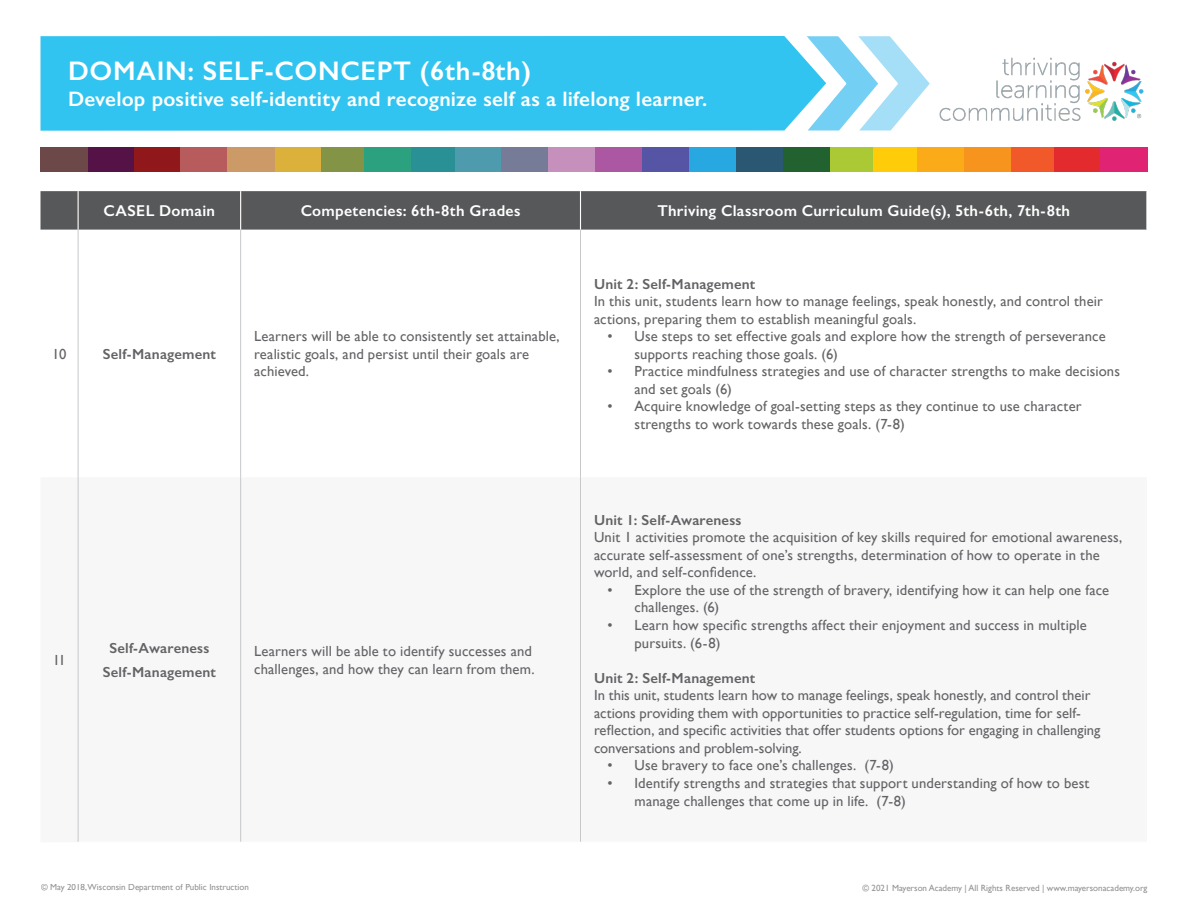
<style>
.page{position:relative;width:1188px;height:918px;background:#fff}
.page>*{position:absolute;margin:0;border:0;box-sizing:border-box;transform-origin:0 0}
.t1{font:600 27px "Gill Sans";letter-spacing:.025em;color:#fff}
.Standard_copy{font:600 21px "Gill Sans";letter-spacing:.01em;color:#fff}
.Standard_copy-2{font:600 15.75px "Gill Sans";letter-spacing:.02em;color:#fff}
.Standard_copy-3{font:14.7px/17.5px "Gill Sans";letter-spacing:.01em;color:#636366}
.Standard_copy-4{font:600 14.7px "Gill Sans";letter-spacing:.015em;color:#636366}
.t2{font:9px "Gill Sans";color:#636366}
</style>
<div class="page">
<div style="left:40px;top:191px;width:1106px;height:39px;background:#57585a"></div>
<hr style="left:240px;top:230px;width:1px;height:247px;background:#c7c8ca">
<hr style="left:580px;top:230px;width:1px;height:247px;background:#c7c8ca">
<hr style="left:240px;top:477px;width:1px;height:365px;background:#c7c8ca">
<hr style="left:580px;top:477px;width:1px;height:365px;background:#c7c8ca">
<hr style="left:78px;top:230px;width:1px;height:247px;background:#c7c8ca">
<hr style="left:78px;top:477px;width:1px;height:365px;background:#c7c8ca">
<hr style="left:78px;top:191px;width:1px;height:39px;background:#fff">
<hr style="left:240px;top:191px;width:1px;height:39px;background:#fff">
<hr style="left:580px;top:191px;width:1px;height:39px;background:#fff">
<div style="left:320px;top:148px;width:44px;height:24px;background:#839446"></div>
<div style="left:830px;top:148px;width:43px;height:24px;background:#aac934"></div>
<div style="left:873px;top:148px;width:44px;height:24px;background:#fecc08"></div>
<div style="left:1011px;top:148px;width:43px;height:24px;background:#f1592b"></div>
<div style="left:87px;top:148px;width:48px;height:24px;background:#541246"></div>
<div style="left:963px;top:148px;width:48px;height:24px;background:#f7941d"></div>
<div style="left:642px;top:148px;width:47px;height:24px;background:#5655a5"></div>
<div style="left:548px;top:148px;width:48px;height:24px;background:#c690bc"></div>
<div style="left:596px;top:148px;width:46px;height:24px;background:#ac57a1"></div>
<div style="left:410px;top:148px;width:46px;height:24px;background:#299096"></div>
<div style="left:917px;top:148px;width:46px;height:24px;background:#fbab18"></div>
<div style="left:274px;top:148px;width:46px;height:24px;background:#dcb13b"></div>
<div style="left:135px;top:148px;width:46px;height:24px;background:#90181b"></div>
<div style="left:181px;top:148px;width:46px;height:24px;background:#b85b5c"></div>
<div style="left:455px;top:148px;width:47px;height:24px;background:#4d9bad"></div>
<div style="left:1054px;top:148px;width:46px;height:24px;background:#e32b2d"></div>
<div style="left:227px;top:148px;width:47px;height:24px;background:#cc9a67"></div>
<div style="left:689px;top:148px;width:47px;height:24px;background:#28a8e0"></div>
<div style="left:40px;top:148px;width:48px;height:24px;background:#6c4848"></div>
<div style="left:736px;top:148px;width:47px;height:24px;background:#2a5772"></div>
<div style="left:364px;top:148px;width:46px;height:24px;background:#2ba17f"></div>
<div style="left:783px;top:148px;width:47px;height:24px;background:#226231"></div>
<div style="left:1100px;top:148px;width:48px;height:24px;background:#e12374"></div>
<div style="left:502px;top:148px;width:46px;height:24px;background:#767c98"></div>
<div style="left:40px;top:36px;width:786px;height:95px;background:#32c4f0"></div>
<svg style="left:807px;top:36px;width:123px;height:94px"></svg>
<img style="left:939px;top:57px;width:205px;height:64px">
<p class="t1" style="left:68px;top:55px;width:465px">DOMAIN: SELF-CONCEPT (6th-8th)</p>
<p class="Standard_copy" style="left:68px;top:86px;width:641px">Develop positive self-identity and recognize self as a lifelong learner.</p>
<p class="Standard_copy-2" style="left:104px;top:201px;width:113px">CASEL Domain</p>
<p class="Standard_copy-2" style="left:301px;top:201px;width:221px">Competencies: 6th-8th Grades</p>
<p class="Standard_copy-2" style="left:657px;top:201px;width:414px">Thriving Classroom Curriculum Guide(s), 5th-6th, 7th-8th</p>
<p class="Standard_copy-3" style="left:52px;top:345px;width:16px">10</p>
<p class="Standard_copy-4" style="left:103px;top:345px;width:115px">Self-Management</p>
<p class="Standard_copy-3" style="left:53px;top:651px;width:15px">11</p>
<p class="Standard_copy-4" style="left:109px;top:639px;width:101px">Self-Awareness</p>
<p class="Standard_copy-4" style="left:103px;top:663px;width:115px">Self-Management</p>
<p class="Standard_copy-3" style="left:254px;top:327px;width:307px">Learners will be able to consistently set attainable, realistic goals, and persist until their goals are achieved.</p>
<p class="Standard_copy-3" style="left:254px;top:642px;width:282px">Learners will be able to identify successes and challenges, and how they can learn from them.</p>
<p class="Standard_copy-4" style="left:594px;top:275px;width:163px">Unit 2: Self-Management</p>
<p class="Standard_copy-3" style="left:594px;top:292px;width:511px">In this unit, students learn how to manage feelings, speak honestly, and control their actions, preparing them to establish meaningful goals.</p>
<p class="Standard_copy-3" style="left:634px;top:327px;width:473px;text-indent:-27px">• Use steps to set effective goals and explore how the strength of perseverance supports reaching those goals. (6)</p>
<p class="Standard_copy-3" style="left:634px;top:362px;width:487px;text-indent:-27px">• Practice mindfulness strategies and use of character strengths to make decisions and set goals (6)</p>
<p class="Standard_copy-3" style="left:634px;top:398px;width:449px;text-indent:-27px">• Acquire knowledge of goal-setting steps as they continue to use character strengths to work towards these goals. (7-8)</p>
<p class="Standard_copy-4" style="left:594px;top:511px;width:149px">Unit 1: Self-Awareness</p>
<p class="Standard_copy-3" style="left:594px;top:528px;width:530px">Unit 1 activities promote the acquisition of key skills required for emotional awareness, accurate self-assessment of one’s strengths, determination of how to operate in the world, and self-confidence.</p>
<p class="Standard_copy-3" style="left:634px;top:581px;width:476px;text-indent:-27px">• Explore the use of the strength of bravery, identifying how it can help one face challenges. (6)</p>
<p class="Standard_copy-3" style="left:634px;top:616px;width:454px;text-indent:-27px">• Learn how specific strengths affect their enjoyment and success in multiple pursuits. (6-8)</p>
<p class="Standard_copy-4" style="left:594px;top:669px;width:163px">Unit 2: Self-Management</p>
<p class="Standard_copy-3" style="left:594px;top:686px;width:508px">In this unit, students learn how to manage feelings, speak honestly, and control their actions providing them with opportunities to practice self-regulation, time for self&shy;reflection, and specific activities that offer students options for engaging in challenging conversations and problem-solving.</p>
<p class="Standard_copy-3" style="left:608px;top:757px;width:288px">• Use bravery to face one’s challenges. (7-8)</p>
<p class="Standard_copy-3" style="left:634px;top:774px;width:456px;text-indent:-27px">• Identify strengths and strategies that support understanding of how to best manage challenges that come up in life. (7-8)</p>
<p class="t2" style="left:41px;top:882px;width:209px">© May 2018,Wisconsin Department of Public Instruction</p>
<p class="t2" style="left:862px;top:882px;width:287px">© 2021 Mayerson Academy | All Rights Reserved | www.mayersonacademy.org</p>
</div>
